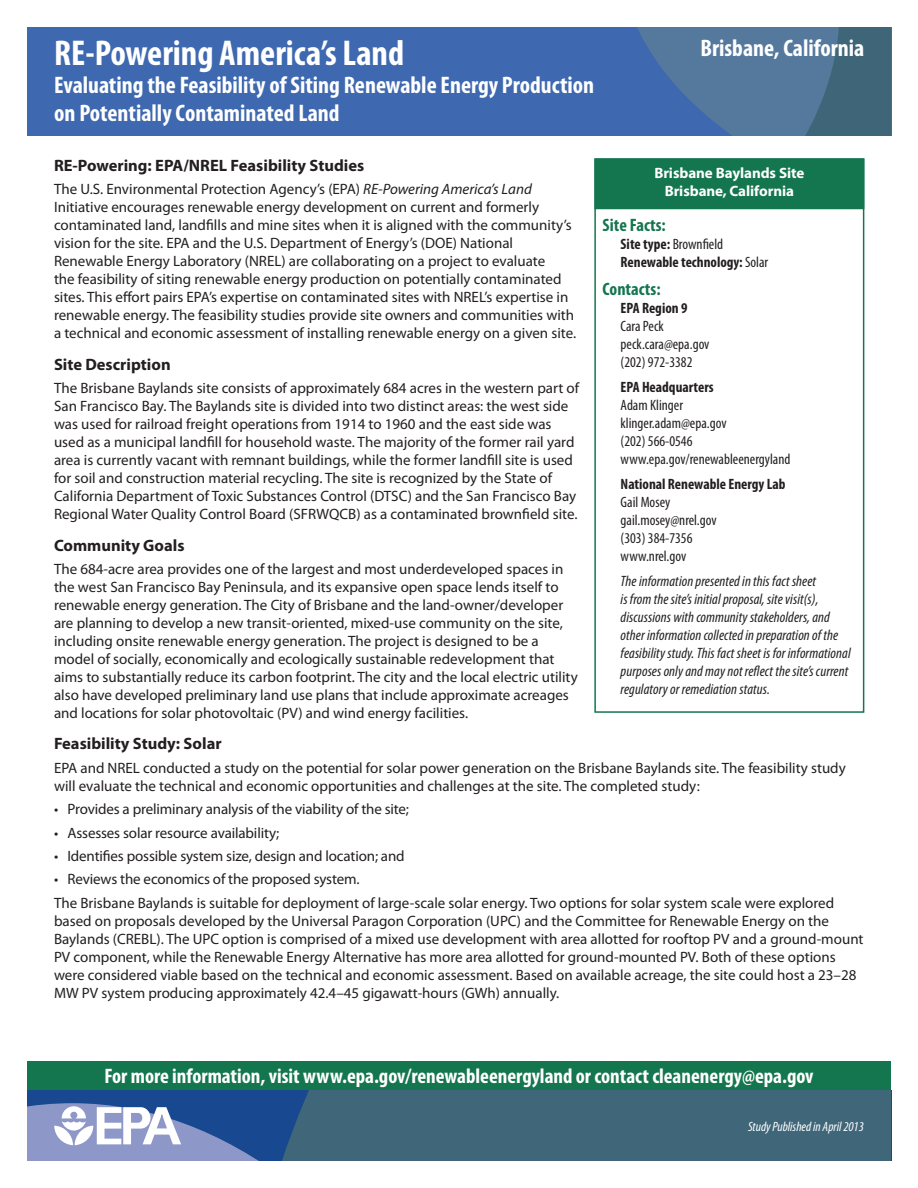
<style>
.page{position:relative;width:918px;height:1188px;background:#fff}
.page>*{position:absolute;margin:0;border:0;box-sizing:border-box;transform-origin:0 0}
.t1{font:700 condensed 36px "Myriad Pro";color:#fff}
.t2{font:700 condensed 24px/28.5px "Myriad Pro";color:#fff}
.t3{font:700 condensed 21px "Myriad Pro";color:#fff}
.t4{font:700 condensed 18px "Myriad Pro";color:#14764f}
.t5{font:700 16.5px "Myriad Pro";color:#231f20}
.t6{font:15px/18px "Myriad Pro";color:#231f20}
.t7{font:italic condensed 15px/18px "Myriad Pro";letter-spacing:.005em;color:#231f20}
.t8{font:condensed 15px/18px "Myriad Pro";color:#231f20}
.t9{font:700 condensed 15px/18px "Myriad Pro";color:#231f20}
.t10{font:700 15px/18px "Myriad Pro";letter-spacing:-.005em;color:#fff;text-align:center}
.t11{font:italic condensed 13.5px "Myriad Pro";letter-spacing:-.005em;color:#fff}
.s1{font-style:italic}
.s2{font-weight:400}
.s3{font-weight:700}
</style>
<div class="page">
<div style="left:594px;top:158px;width:270px;height:51px;background:#14764f"></div>
<div style="left:594px;top:158px;width:270px;height:555px;border:2px solid #14764f"></div>
<div style="left:27px;top:1062px;width:864px;height:35px;background:#14764f"></div>
<div style="left:27px;top:27px;width:864px;height:109px;background:#3e68af"></div>
<svg style="left:637px;top:27px;width:254px;height:109px"></svg>
<div style="left:27px;top:1091px;width:864px;height:70px;background:#174890"></div>
<div style="left:304px;top:1091px;width:587px;height:70px;background:#3f6679"></div>
<svg style="left:27px;top:1103px;width:603px;height:58px"></svg>
<p class="t1" style="left:54px;top:30px;width:351px">RE-Powering America’s Land</p>
<p class="t2" style="left:54px;top:70px;width:541px">Evaluating the Feasibility of Siting Renewable Energy Production on Potentially Contaminated Land</p>
<p class="t2" style="left:701px;top:34px;width:165px">Brisbane, California</p>
<p class="t5" style="left:54px;top:154px;width:312px">RE-Powering: EPA/NREL Feasibility Studies</p>
<p class="t6" style="left:54px;top:180px;width:524px">The U.S. Environmental Protection Agency’s (EPA) <span class="s1">RE-Powering America’s Land </span>Initiative encourages renewable energy development on current and formerly contaminated land, landfills and mine sites when it is aligned with the community’s vision for the site. EPA and the U.S. Department of Energy’s (DOE) National Renewable Energy Laboratory (NREL) are collaborating on a project to evaluate<br>the feasibility of siting renewable energy production on potentially contaminated sites. This effort pairs EPA’s expertise on contaminated sites with NREL’s expertise in renewable energy. The feasibility studies provide site owners and communities with a technical and economic assessment of installing renewable energy on a given site.</p>
<p class="t5" style="left:54px;top:353px;width:118px">Site Description</p>
<p class="t6" style="left:54px;top:379px;width:527px">The Brisbane Baylands site consists of approximately 684 acres in the western part of San Francisco Bay. The Baylands site is divided into two distinct areas: the west side was used for railroad freight operations from 1914 to 1960 and the east side was used as a municipal landfill for household waste. The majority of the former rail yard area is currently vacant with remnant buildings, while the former landfill site is used for soil and construction material recycling. The site is recognized by the State of California Department of Toxic Substances Control (DTSC) and the San Francisco Bay Regional Water Quality Control Board (SFRWQCB) as a contaminated brownfield site.</p>
<p class="t5" style="left:54px;top:534px;width:132px">Community Goals</p>
<p class="t6" style="left:54px;top:560px;width:525px">The 684-acre area provides one of the largest and most underdeveloped spaces in the west San Francisco Bay Peninsula, and its expansive open space lends itself to renewable energy generation. The City of Brisbane and the land-owner/developer are planning to develop a new transit-oriented, mixed-use community on the site, including onsite renewable energy generation. The project is designed to be a model of socially, economically and ecologically sustainable redevelopment that aims to substantially reduce its carbon footprint. The city and the local electric utility also have developed preliminary land use plans that include approximate acreages and locations for solar photovoltaic (PV) and wind energy facilities.</p>
<p class="t5" style="left:54px;top:733px;width:169px">Feasibility Study: Solar</p>
<p class="t6" style="left:54px;top:759px;width:793px">EPA and NREL conducted a study on the potential for solar power generation on the Brisbane Baylands site. The feasibility study will evaluate the technical and economic opportunities and challenges at the site. The completed study:</p>
<p class="t6" style="left:54px;top:800px;width:357px">• Provides a preliminary analysis of the viability of the site;</p>
<p class="t6" style="left:54px;top:823px;width:227px">• Assesses solar resource availability;</p>
<p class="t6" style="left:54px;top:847px;width:352px">• Identifies possible system size, design and location; and</p>
<p class="t6" style="left:54px;top:870px;width:307px">• Reviews the economics of the proposed system.</p>
<p class="t6" style="left:54px;top:894px;width:811px">The Brisbane Baylands is suitable for deployment of large-scale solar energy. Two options for solar system scale were explored based on proposals developed by the Universal Paragon Corporation (UPC) and the Committee for Renewable Energy on the Baylands (CREBL). The UPC option is comprised of a mixed use development with area allotted for rooftop PV and a ground-mount PV component, while the Renewable Energy Alternative has more area allotted for ground-mounted PV. Both of these options were considered viable based on the technical and economic assessment. Based on available acreage, the site could host a 23–28<br>MW PV system producing approximately 42.4–45 gigawatt-hours (GWh) annually.</p>
<p class="t10" style="left:654px;top:163px;width:151px">Brisbane Baylands Site<br>Brisbane, California</p>
<p class="t4" style="left:603px;top:214px;width:65px">Site Facts:</p>
<p class="t9" style="left:621px;top:235px;width:149px">Site type: <span class="s2">Brownfield<br></span>Renewable technology: <span class="s2">Solar</span></p>
<p class="t4" style="left:603px;top:278px;width:59px">Contacts:</p>
<p class="t8" style="left:621px;top:299px;width:90px"><span class="s3">EPA Region 9<br></span>Cara Peck peck.cara@epa.gov (202) 972-3382</p>
<p class="t8" style="left:621px;top:378px;width:171px"><span class="s3">EPA Headquarters<br></span>Adam Klinger klinger.adam@epa.gov<br>(202) 566-0546 www.epa.gov/renewableenergyland</p>
<p class="t8" style="left:621px;top:475px;width:167px"><span class="s3">National Renewable Energy Lab<br></span>Gail Mosey<br>gail.mosey@nrel.gov<br>(303) 384-7356<br>www.nrel.gov</p>
<p class="t7" style="left:621px;top:571px;width:232px">The information presented in this fact sheet<br>is from the site’s initial proposal, site visit(s), discussions with community stakeholders, and other information collected in preparation of the feasibility study. This fact sheet is for informational purposes only and may not reflect the site’s current regulatory or remediation status.</p>
<p class="t3" style="left:104px;top:1063px;width:711px">For more information, visit www.epa.gov/renewableenergyland or contact cleanenergy@epa.gov</p>
<p class="t11" style="left:748px;top:1118px;width:117px">Study Published in April 2013</p>
</div>
